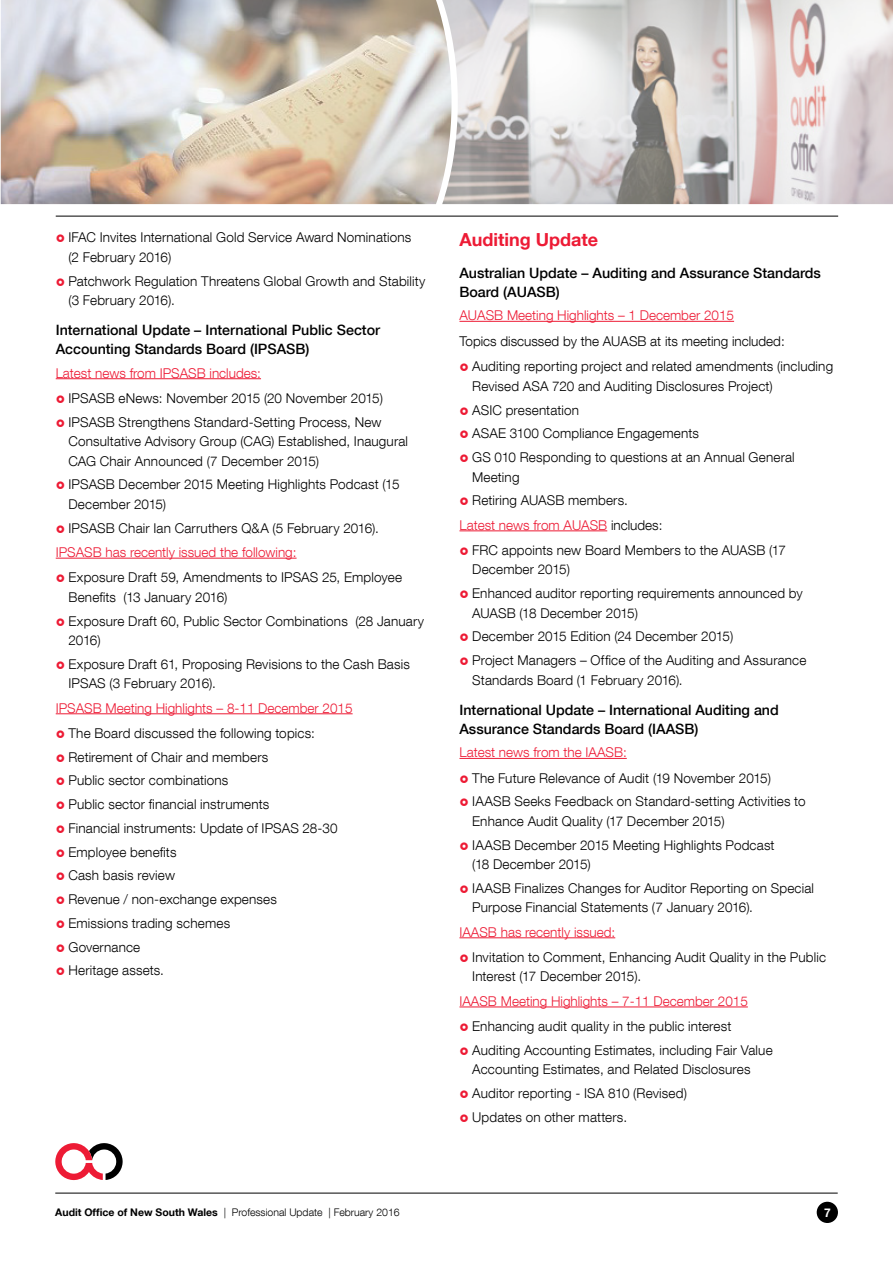
<style>
.page{position:relative;width:893px;height:1263px;background:#fff}
.page>*{position:absolute;margin:0;border:0;box-sizing:border-box;transform-origin:0 0}
.t1{font:700 18px "Helvetica Neue LT Com";color:#ed1b35}
.t2{font:500 14.25px/18.8px "Helvetica Neue LT Com";color:#000}
.t3{font:300 13.5px/23.7px "Helvetica Neue LT Com";letter-spacing:.01em;color:#000}
.t4{font:300 13.5px "Helvetica Neue LT Com";color:#ed1b35}
.t5{font:700 12px "Helvetica Neue LT Com";color:#fff}
.t6{font:300 10.5px "Helvetica Neue LT Com";color:#000}
.s1{color:#000}
.s2{font-weight:700}
</style>
<div class="page">
<hr style="left:55px;top:1193px;width:783px;height:1px;background:#000">
<div style="left:817px;top:1202px;width:21px;height:21px;background:#000;border-radius:50%"></div>
<svg style="left:55px;top:1143px;width:68px;height:37px"></svg>
<img style="left:452px;top:0;width:441px;height:204px">
<img style="left:1px;top:0;width:451px;height:204px">
<hr style="left:56px;top:216px;width:782px;height:1px;background:#000">
<hr style="left:56px;top:378px;width:205px;height:1px;background:#ed1b35">
<hr style="left:56px;top:558px;width:241px;height:1px;background:#ed1b35">
<hr style="left:56px;top:713px;width:297px;height:1px;background:#ed1b35">
<hr style="left:459px;top:321px;width:275px;height:1px;background:#ed1b35">
<hr style="left:459px;top:530px;width:148px;height:1px;background:#ed1b35">
<hr style="left:459px;top:758px;width:168px;height:1px;background:#ed1b35">
<hr style="left:459px;top:937px;width:156px;height:1px;background:#ed1b35">
<hr style="left:459px;top:1006px;width:289px;height:1px;background:#ed1b35">
<p class="t3" style="left:68px;top:227px;width:344px;line-height:19.5px">IFAC Invites International Gold Service Award Nominations (2 February 2016)</p>
<p class="t3" style="left:68px;top:271px;width:358px;line-height:19.5px">Patchwork Regulation Threatens Global Growth and Stability (3 February 2016).</p>
<p class="t2" style="left:56px;top:321px;width:326px">International Update – International Public Sector<br>Accounting Standards Board (IPSASB)</p>
<p class="t4" style="left:56px;top:365px;width:207px">Latest news from IPSASB includes:</p>
<p class="t3" style="left:68px;top:386px;width:316px">IPSASB eNews: November 2015 (20 November 2015)<br>IPSASB Strengthens Standard-Setting Process, New</p>
<p class="t3" style="left:68px;top:431px;width:341px;line-height:19.5px">Consultative Advisory Group (CAG) Established, Inaugural<br>CAG Chair Announced (7 December 2015)</p>
<p class="t3" style="left:68px;top:474px;width:333px;line-height:19.5px">IPSASB December 2015 Meeting Highlights Podcast (15<br>December 2015)</p>
<p class="t3" style="left:68px;top:516px;width:312px">IPSASB Chair Ian Carruthers Q&amp;A (5 February 2016).</p>
<p class="t4" style="left:56px;top:544px;width:242px">IPSASB has recently issued the following:</p>
<p class="t3" style="left:68px;top:567px;width:335px;line-height:19.5px">Exposure Draft 59, Amendments to IPSAS 25, Employee<br>Benefits (13 January 2016)</p>
<p class="t3" style="left:68px;top:611px;width:357px;line-height:19.5px">Exposure Draft 60, Public Sector Combinations (28 January<br>2016)</p>
<p class="t3" style="left:68px;top:654px;width:343px;line-height:19.5px">Exposure Draft 61, Proposing Revisions to the Cash Basis<br>IPSAS (3 February 2016).</p>
<p class="t4" style="left:56px;top:700px;width:298px">IPSASB Meeting Highlights – 8-11 December 2015</p>
<p class="t3" style="left:68px;top:721px;width:271px">The Board discussed the following topics:<br>Retirement of Chair and members<br>Public sector combinations<br>Public sector financial instruments<br>Financial instruments: Update of IPSAS 28-30<br>Employee benefits<br>Cash basis review<br>Revenue / non-exchange expenses<br>Emissions trading schemes<br>Governance<br>Heritage assets.</p>
<h1 class="t1" style="left:459px;top:228px;width:140px">Auditing Update</h1>
<p class="t2" style="left:459px;top:263px;width:363px">Australian Update – Auditing and Assurance Standards<br>Board (AUASB)</p>
<p class="t4" style="left:459px;top:307px;width:276px">AUASB Meeting Highlights – 1 December 2015</p>
<p class="t3" style="left:472px;top:328px;width:362px;line-height:25.2px;text-indent:-13px">Topics discussed by the AUASB at its meeting included:<br>Auditing reporting project and related amendments (including</p>
<p class="t3" style="left:472px;top:374px;width:324px">Revised ASA 720 and Auditing Disclosures Project)<br>ASIC presentation<br>ASAE 3100 Compliance Engagements<br>GS 010 Responding to questions at an Annual General</p>
<p class="t3" style="left:472px;top:465px;width:49px">Meeting</p>
<p class="t3" style="left:472px;top:488px;width:157px">Retiring AUASB members.</p>
<p class="t4" style="left:459px;top:517px;width:205px">Latest news from AUASB <span class="s1">includes:</span></p>
<p class="t3" style="left:472px;top:538px;width:315px">FRC appoints new Board Members to the AUASB (17</p>
<p class="t3" style="left:472px;top:557px;width:332px">December 2015)<br>Enhanced auditor reporting requirements announced by</p>
<p class="t3" style="left:472px;top:601px;width:336px">AUASB (18 December 2015)<br>December 2015 Edition (24 December 2015)<br>Project Managers – Office of the Auditing and Assurance</p>
<p class="t3" style="left:472px;top:668px;width:212px">Standards Board (1 February 2016).</p>
<p class="t2" style="left:459px;top:700px;width:321px">International Update – International Auditing and<br>Assurance Standards Board (IAASB)</p>
<p class="t4" style="left:459px;top:744px;width:169px">Latest news from the IAASB:</p>
<p class="t3" style="left:472px;top:765px;width:335px">The Future Relevance of Audit (19 November 2015)<br>IAASB Seeks Feedback on Standard-setting Activities to</p>
<p class="t3" style="left:472px;top:809px;width:304px">Enhance Audit Quality (17 December 2015)<br>IAASB December 2015 Meeting Highlights Podcast</p>
<p class="t3" style="left:472px;top:852px;width:343px">(18 December 2015)<br>IAASB Finalizes Changes for Auditor Reporting on Special</p>
<p class="t3" style="left:472px;top:895px;width:282px">Purpose Financial Statements (7 January 2016).</p>
<p class="t4" style="left:459px;top:924px;width:157px">IAASB has recently issued:</p>
<p class="t3" style="left:472px;top:947px;width:355px;line-height:19.5px">Invitation to Comment, Enhancing Audit Quality in the Public<br>Interest (17 December 2015).</p>
<p class="t4" style="left:459px;top:993px;width:290px">IAASB Meeting Highlights – 7-11 December 2015</p>
<p class="t3" style="left:472px;top:1014px;width:302px">Enhancing audit quality in the public interest<br>Auditing Accounting Estimates, including Fair Value</p>
<p class="t3" style="left:472px;top:1057px;width:280px">Accounting Estimates, and Related Disclosures<br>Auditor reporting - ISA 810 (Revised)<br>Updates on other matters.</p>
<p class="t6" style="left:55px;top:1206px;width:346px"><span class="s2">Audit Office of New South Wales</span> | Professional Update | February 2016</p>
<p class="t5" style="left:824px;top:1205px;width:8px">7</p>
</div>
